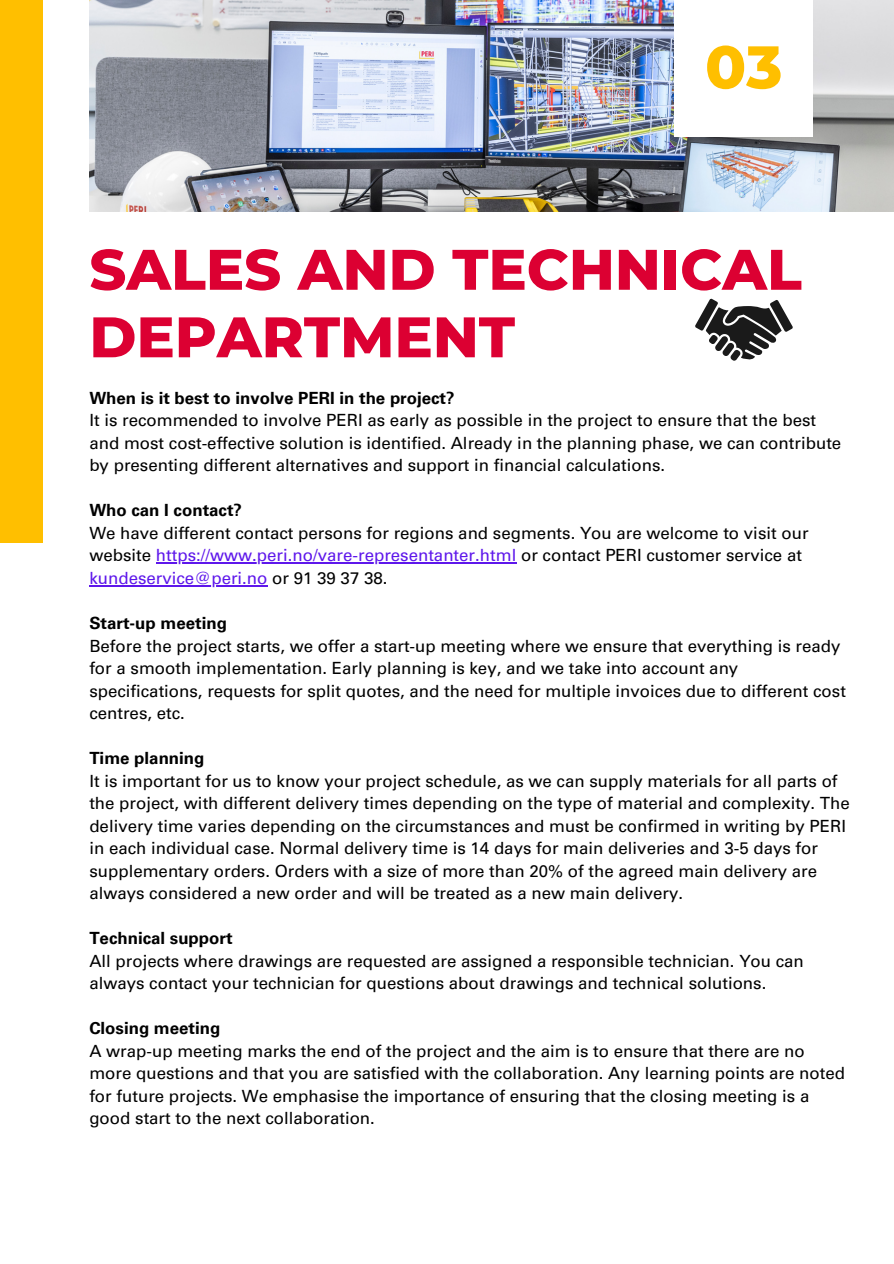
<style>
.page{position:relative;width:894px;height:1264px;background:#fff}
.page>*{position:absolute;margin:0;border:0;box-sizing:border-box;transform-origin:0 0}
.t1{font:800 60px "Montserrat";color:#ffbf00}
.t2{font:800 57px/67.5px "Montserrat";color:#dc0032}
.t3{font:16.8px/22.5px "Univers LT Pro 55 Roman";color:#000}
.t4{font:700 16.8px "Univers LT Pro 65";color:#000}
.s1{color:#5e17eb}
</style>
<div class="page">
<img style="left:89px;top:0;width:804px;height:211px">
<div style="left:674px;top:0;width:138px;height:136px;background:#fff"></div>
<hr style="left:156px;top:562px;width:360px;height:1px;background:#5e17eb">
<hr style="left:89px;top:585px;width:178px;height:1px;background:#5e17eb">
<div style="left:0;top:0;width:43px;height:542px;background:#ffbf00"></div>
<svg style="left:695px;top:298px;width:97px;height:63px"></svg>
<h1 class="t1" style="left:705px;top:30px;width:79px">03</h1>
<h2 class="t2" style="left:89px;top:235px;width:713px">SALES AND TECHNICAL<br>DEPARTMENT</h2>
<p class="t4" style="left:89px;top:392px;width:366px">When is it best to involve PERI in the project?</p>
<p class="t3" style="left:89px;top:411px;width:753px">It is recommended to involve PERI as early as possible in the project to ensure that the best and most cost-effective solution is identified. Already in the planning phase, we can contribute by presenting different alternatives and support in financial calculations.</p>
<p class="t4" style="left:89px;top:504px;width:154px">Who can I contact?</p>
<p class="t3" style="left:89px;top:524px;width:720px">We have different contact persons for regions and segments. You are welcome to visit our website <span class="s1">https://www.peri.no/vare-representanter.html</span> or contact PERI customer service at <span class="s1">kundeservice@peri.no</span> or 91 39 37 38.</p>
<p class="t4" style="left:89px;top:617px;width:139px">Start-up meeting</p>
<p class="t3" style="left:89px;top:636px;width:758px">Before the project starts, we offer a start-up meeting where we ensure that everything is ready for a smooth implementation. Early planning is key, and we take into account any specifications, requests for split quotes, and the need for multiple invoices due to different cost centres, etc.</p>
<p class="t4" style="left:89px;top:752px;width:117px">Time planning</p>
<p class="t3" style="left:89px;top:771px;width:761px">It is important for us to know your project schedule, as we can supply materials for all parts of the project, with different delivery times depending on the type of material and complexity. The delivery time varies depending on the circumstances and must be confirmed in writing by PERI in each individual case. Normal delivery time is 14 days for main deliveries and 3-5 days for supplementary orders. Orders with a size of more than 20% of the agreed main delivery are always considered a new order and will be treated as a new main delivery.</p>
<p class="t4" style="left:89px;top:932px;width:145px">Technical support</p>
<p class="t3" style="left:89px;top:951px;width:715px">All projects where drawings are requested are assigned a responsible technician. You can always contact your technician for questions about drawings and technical solutions.</p>
<p class="t4" style="left:89px;top:1022px;width:133px">Closing meeting</p>
<p class="t3" style="left:89px;top:1041px;width:757px">A wrap-up meeting marks the end of the project and the aim is to ensure that there are no more questions and that you are satisfied with the collaboration. Any learning points are noted for future projects. We emphasise the importance of ensuring that the closing meeting is a good start to the next collaboration.</p>
</div>
